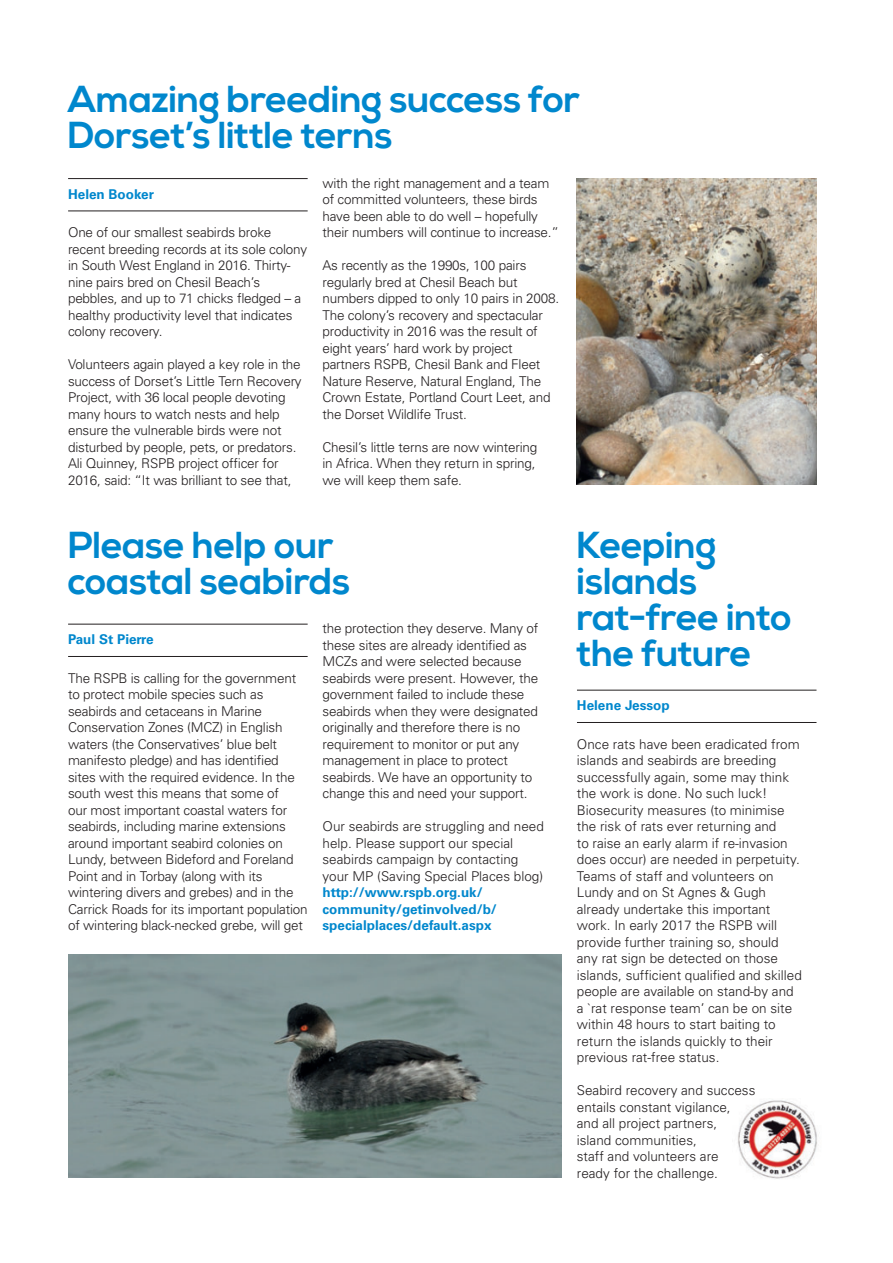
<style>
.page{position:relative;width:893px;height:1263px;background:#fff}
.page>*{position:absolute;margin:0;border:0;box-sizing:border-box;transform-origin:0 0}
.t1{font:700 37.5px/36px "Nexa";letter-spacing:-.01em;color:#0087cd}
.t2{font:300 13.5px/16.5px "Univers";letter-spacing:-.015em;color:#231f20}
.t3{font:700 13.5px/16.5px "Univers";color:#0087cd}
</style>
<div class="page">
<img style="left:738px;top:1100px;width:79px;height:79px">
<hr style="left:577px;top:690px;width:239px;height:1px;background:#231f20">
<hr style="left:577px;top:722px;width:239px;height:1px;background:#231f20">
<img style="left:577px;top:178px;width:239px;height:307px">
<hr style="left:68px;top:178px;width:240px;height:1px;background:#231f20">
<hr style="left:68px;top:211px;width:240px;height:1px;background:#231f20">
<img style="left:68px;top:955px;width:493px;height:223px">
<hr style="left:68px;top:624px;width:240px;height:1px;background:#231f20">
<hr style="left:68px;top:656px;width:240px;height:1px;background:#231f20">
<h1 class="t1" style="left:68px;top:83px;width:514px">Amazing breeding success for<br>Dorset’s little terns</h1>
<p class="t2" style="left:322px;top:174px;width:238px">with the right management and a team of committed volunteers, these birds have been able to do well – hopefully their numbers will continue to increase.”</p>
<p class="t2" style="left:322px;top:257px;width:238px">As recently as the 1990s, 100 pairs regularly bred at Chesil Beach but numbers dipped to only 10 pairs in 2008.<br>The colony’s recovery and spectacular productivity in 2016 was the result of eight years’ hard work by project partners RSPB, Chesil Bank and Fleet Nature Reserve, Natural England, The Crown Estate, Portland Court Leet, and the Dorset Wildlife Trust.</p>
<p class="t2" style="left:322px;top:438px;width:216px">Chesil’s little terns are now wintering in Africa. When they return in spring, we will keep them safe.</p>
<p class="t3" style="left:68px;top:186px;width:87px">Helen Booker</p>
<p class="t2" style="left:68px;top:224px;width:241px">One of our smallest seabirds broke recent breeding records at its sole colony in South West England in 2016. Thirty&shy;nine pairs bred on Chesil Beach’s pebbles, and up to 71 chicks fledged – a healthy productivity level that indicates colony recovery.</p>
<p class="t2" style="left:68px;top:356px;width:235px">Volunteers again played a key role in the success of Dorset’s Little Tern Recovery Project, with 36 local people devoting many hours to watch nests and help ensure the vulnerable birds were not disturbed by people, pets, or predators.<br>Ali Quinney, RSPB project officer for 2016, said: “It was brilliant to see that,</p>
<h1 class="t1" style="left:68px;top:528px;width:284px">Please help our coastal seabirds</h1>
<p class="t3" style="left:68px;top:631px;width:87px">Paul St Pierre</p>
<p class="t2" style="left:68px;top:669px;width:241px">The RSPB is calling for the government to protect mobile species such as seabirds and cetaceans in Marine Conservation Zones (MCZ) in English waters (the Conservatives’ blue belt manifesto pledge) and has identified sites with the required evidence. In the south west this means that some of<br>our most important coastal waters for seabirds, including marine extensions around important seabird colonies on Lundy, between Bideford and Foreland Point and in Torbay (along with its wintering divers and grebes) and in the Carrick Roads for its important population of wintering black-necked grebe, will get</p>
<p class="t2" style="left:323px;top:620px;width:217px">the protection they deserve. Many of these sites are already identified as MCZs and were selected because seabirds were present. However, the government failed to include these seabirds when they were designated originally and therefore there is no requirement to monitor or put any management in place to protect seabirds. We have an opportunity to change this and need your support.</p>
<p class="t2" style="left:323px;top:818px;width:223px">Our seabirds are struggling and need help. Please support our special seabirds campaign by contacting your MP (Saving Special Places blog)</p>
<p class="t3" style="left:323px;top:884px;width:176px">http://www.rspb.org.uk/ community/getinvolved/b/ specialplaces/default.aspx</p>
<h1 class="t1" style="left:577px;top:528px;width:216px">Keeping islands rat-free into the future</h1>
<p class="t3" style="left:577px;top:697px;width:94px">Helene Jessop</p>
<p class="t2" style="left:577px;top:735px;width:227px">Once rats have been eradicated from islands and seabirds are breeding successfully again, some may think the work is done. No such luck!<br>Biosecurity measures (to minimise the risk of rats ever returning and<br>to raise an early alarm if re-invasion does occur) are needed in perpetuity.<br>Teams of staff and volunteers on Lundy and on St Agnes &amp; Gugh already undertake this important work. In early 2017 the RSPB will provide further training so, should any rat sign be detected on those islands, sufficient qualified and skilled people are available on stand-by and a `rat response team’ can be on site within 48 hours to start baiting to return the islands quickly to their previous rat-free status.</p>
<p class="t2" style="left:577px;top:1082px;width:180px">Seabird recovery and success entails constant vigilance, and all project partners,<br>island communities,<br>staff and volunteers are<br>ready for the challenge.</p>
</div>
